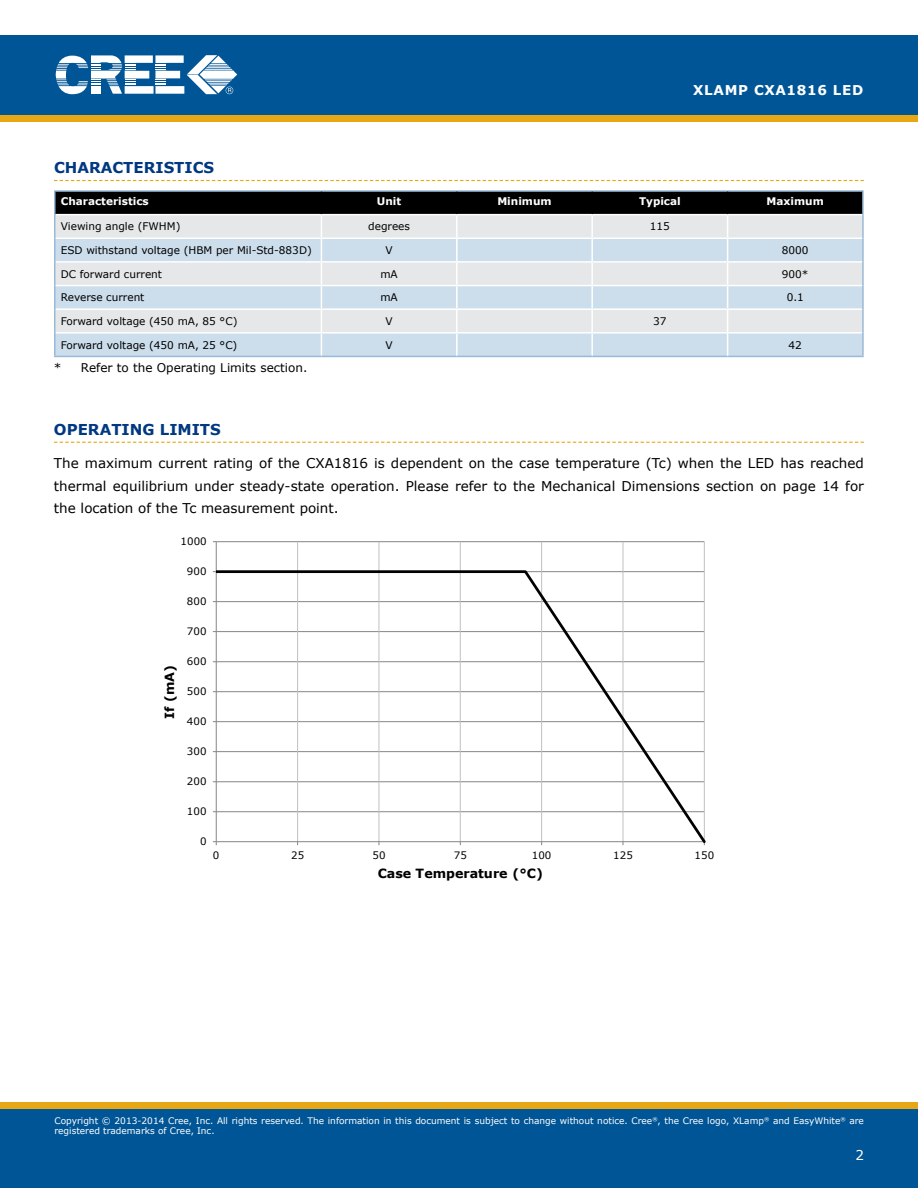
<style>
.page{position:relative;width:918px;height:1188px;background:#fff}
.page>*{position:absolute;margin:0;border:0;box-sizing:border-box;transform-origin:0 0}
.t1{font:700 15px "Verdana";color:#003882}
.t2{font:14.1px "Verdana";letter-spacing:-.005em;color:#000}
.t3{font:13.5px/22.5px "Verdana";color:#000;text-align:justify}
.t4{font:700 13.5px "Verdana";letter-spacing:.05em;color:#fff}
.t5{font:13.5px "Verdana";color:#fff}
.t6{font:700 12.75px "Verdana";color:#000}
.t7{font:12px "Verdana";color:#000}
.t8{font:10.5px "Verdana";color:#000}
.t9{font:700 10.5px "Verdana";color:#fff}
.t10{font:10.35px "Verdana";color:#000}
.t11{font:10.2px "Verdana";letter-spacing:.005em;color:#000}
.t12{font:9px/10.8px "Verdana";color:#fff}
</style>
<div class="page">
<div style="left:0;top:115px;width:918px;height:7px;background:#e7a614"></div>
<div style="left:0;top:35px;width:918px;height:80px;background:#005596"></div>
<svg style="left:56px;top:55px;width:181px;height:39px"></svg>
<div style="left:0;top:1108px;width:918px;height:80px;background:#005596"></div>
<div style="left:0;top:1102px;width:918px;height:6px;background:#e7a614"></div>
<svg style="left:54px;top:180px;width:810px;height:1px"></svg>
<svg style="left:54px;top:442px;width:810px;height:1px"></svg>
<hr style="left:54px;top:356px;width:267px;height:1px;background:#99bad7">
<hr style="left:321px;top:356px;width:136px;height:1px;background:#99bad7">
<hr style="left:54px;top:215px;width:2px;height:23px;background:#99bad7">
<hr style="left:54px;top:238px;width:2px;height:24px;background:#99bad7">
<hr style="left:54px;top:262px;width:2px;height:24px;background:#99bad7">
<hr style="left:54px;top:286px;width:2px;height:23px;background:#99bad7">
<hr style="left:54px;top:309px;width:2px;height:24px;background:#99bad7">
<hr style="left:54px;top:333px;width:2px;height:23px;background:#99bad7">
<hr style="left:54px;top:190px;width:267px;height:2px;background:#99bad7">
<hr style="left:54px;top:192px;width:2px;height:23px;background:#99bad7">
<hr style="left:321px;top:190px;width:136px;height:2px;background:#99bad7">
<hr style="left:457px;top:190px;width:135px;height:2px;background:#99bad7">
<hr style="left:592px;top:190px;width:136px;height:2px;background:#99bad7">
<hr style="left:457px;top:356px;width:135px;height:1px;background:#99bad7">
<hr style="left:592px;top:356px;width:136px;height:1px;background:#99bad7">
<hr style="left:728px;top:190px;width:136px;height:2px;background:#99bad7">
<hr style="left:862px;top:192px;width:2px;height:23px;background:#99bad7">
<hr style="left:862px;top:215px;width:2px;height:23px;background:#99bad7">
<hr style="left:862px;top:238px;width:2px;height:24px;background:#99bad7">
<hr style="left:862px;top:262px;width:2px;height:24px;background:#99bad7">
<hr style="left:862px;top:286px;width:2px;height:23px;background:#99bad7">
<hr style="left:862px;top:309px;width:2px;height:24px;background:#99bad7">
<hr style="left:862px;top:333px;width:2px;height:23px;background:#99bad7">
<hr style="left:728px;top:356px;width:136px;height:1px;background:#99bad7">
<svg style="left:55px;top:191px;width:808px;height:165px;background:#bdc5cb"></svg>
<hr style="left:216px;top:541px;width:488px;height:1px;background:#868686">
<hr style="left:297px;top:542px;width:1px;height:300px;background:#c0c0c0">
<hr style="left:379px;top:542px;width:1px;height:300px;background:#c0c0c0">
<hr style="left:460px;top:542px;width:1px;height:300px;background:#c0c0c0">
<hr style="left:541px;top:542px;width:1px;height:300px;background:#c0c0c0">
<hr style="left:623px;top:542px;width:1px;height:300px;background:#c0c0c0">
<hr style="left:704px;top:542px;width:1px;height:300px;background:#c0c0c0">
<hr style="left:216px;top:542px;width:1px;height:300px;background:#868686">
<svg style="left:216px;top:569px;width:490px;height:274px"></svg>
<p class="t4" style="left:693px;top:82px;width:172px">XLamp CXA1816 LED</p>
<p class="t1" style="left:54px;top:158px;width:162px">Characteristics</p>
<p class="t9" style="left:61px;top:195px;width:90px">Characteristics</p>
<p class="t9" style="left:377px;top:195px;width:26px">Unit</p>
<p class="t9" style="left:497px;top:195px;width:56px">Minimum</p>
<p class="t9" style="left:639px;top:195px;width:43px">Typical</p>
<p class="t9" style="left:767px;top:195px;width:59px">Maximum</p>
<p class="t8" style="left:61px;top:220px;width:121px">Viewing angle (FWHM)</p>
<p class="t8" style="left:368px;top:220px;width:43px">degrees</p>
<p class="t8" style="left:650px;top:220px;width:22px">115</p>
<p class="t8" style="left:61px;top:244px;width:253px">ESD withstand voltage (HBM per M il-Std-883D)</p>
<p class="t8" style="left:386px;top:244px;width:8px">V</p>
<p class="t8" style="left:782px;top:244px;width:28px">8000</p>
<p class="t8" style="left:61px;top:267px;width:103px">DC forward current</p>
<p class="t8" style="left:380px;top:267px;width:19px">mA</p>
<p class="t8" style="left:782px;top:267px;width:28px">900*</p>
<p class="t8" style="left:61px;top:291px;width:85px">Reverse current</p>
<p class="t8" style="left:380px;top:291px;width:19px">mA</p>
<p class="t8" style="left:787px;top:291px;width:19px">0.1</p>
<p class="t8" style="left:61px;top:315px;width:178px">Forward voltage (450 mA, 85 °C)</p>
<p class="t8" style="left:386px;top:315px;width:8px">V</p>
<p class="t8" style="left:653px;top:315px;width:15px">37</p>
<p class="t8" style="left:61px;top:338px;width:178px">Forward voltage (450 mA, 25 °C)</p>
<p class="t8" style="left:386px;top:338px;width:8px">V</p>
<p class="t8" style="left:789px;top:338px;width:15px">42</p>
<p class="t7" style="left:54px;top:360px;width:255px">* Refer to the Operating Limits section.</p>
<p class="t1" style="left:54px;top:420px;width:168px">Operating Limits</p>
<p class="t3" style="left:54px;top:452px;width:812px">The maximum current rating of the CXA1816 is dependent on the case temperature (Tc) when the LED has reached thermal equilibrium under steady-state operation. Please refer to the Mechanical Dimensions section on page 14 for the location of the Tc measurement point.</p>
<p class="t2" style="left:150px;top:505px;width:66px">CXA1816</p>
<p class="t11" style="left:181px;top:535px;width:28px">1000</p>
<p class="t11" style="left:187px;top:565px;width:21px">900</p>
<p class="t11" style="left:187px;top:595px;width:21px">800</p>
<p class="t6" style="left:162px;top:719px;width:55px;rotate:-90deg">If (mA)</p>
<p class="t11" style="left:187px;top:625px;width:21px">700</p>
<p class="t11" style="left:187px;top:655px;width:21px">600</p>
<p class="t11" style="left:187px;top:685px;width:21px">500</p>
<p class="t11" style="left:187px;top:715px;width:21px">400</p>
<p class="t11" style="left:187px;top:745px;width:21px">300</p>
<p class="t11" style="left:187px;top:775px;width:21px">200</p>
<p class="t10" style="left:187px;top:805px;width:21px">100</p>
<p class="t11" style="left:200px;top:835px;width:8px">0</p>
<p class="t11" style="left:213px;top:849px;width:8px">0</p>
<p class="t11" style="left:291px;top:849px;width:15px">25</p>
<p class="t11" style="left:372px;top:849px;width:15px">50</p>
<p class="t11" style="left:454px;top:849px;width:15px">75</p>
<p class="t11" style="left:532px;top:849px;width:21px">100</p>
<p class="t11" style="left:613px;top:849px;width:21px">125</p>
<p class="t11" style="left:695px;top:849px;width:21px">150</p>
<p class="t6" style="left:378px;top:865px;width:167px">Case Temperature (°C)</p>
<p class="t12" style="left:54px;top:1115px;width:811px">Copyright © 2013-2014 Cree, Inc. All rights reserved. The information in this document is subject to change without notice. Cree<sup>®</sup>, the Cree logo, XLamp<sup>®</sup> and EasyWhite<sup>®</sup> are registered trademarks of Cree, Inc.</p>
<p class="t5" style="left:855px;top:1146px;width:10px">2</p>
</div>
